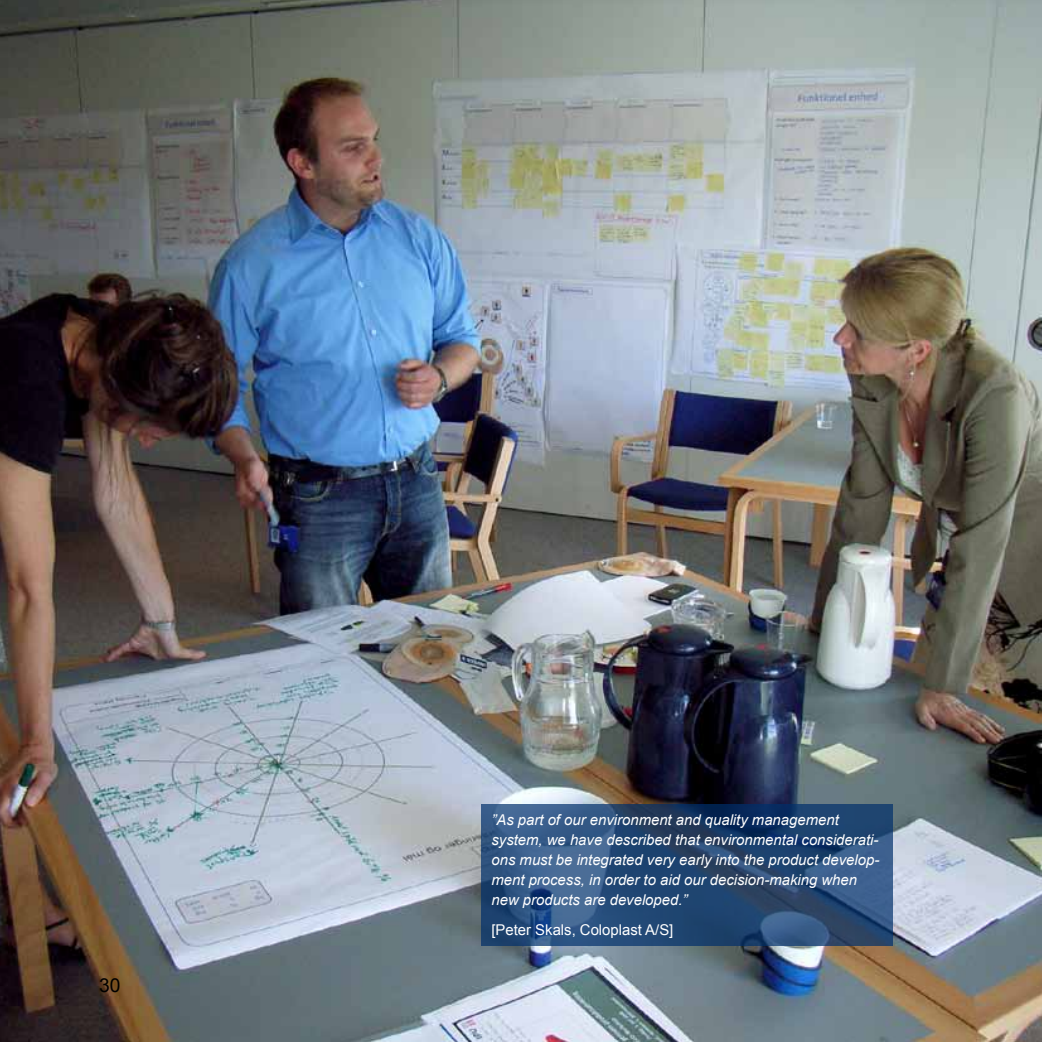
<style>
.page{position:relative;width:1042px;height:1042px;background:#fff}
.page>*{position:absolute;margin:0;border:0;box-sizing:border-box;transform-origin:0 0}
.t1{font:19.25px "Arial";color:#000}
.t2{font:italic 14.88px/20.1px "Arial";color:#fff}
.t3{font:14.88px "Arial";color:#fff}
</style>
<div class="page">
<img style="left:0;top:0;width:1042px;height:1042px">
<svg style="left:481px;top:804px;width:412px;height:142px;background:#284b76"></svg>
<p class="t1" style="left:99px;top:973px;width:23px">30</p>
<p class="t2" style="left:491px;top:809px;width:389px">”As part of our environment and quality management system, we have described that environmental considerati&shy;ons must be integrated very early into the product develop&shy;ment process, in order to aid our decision-making when new products are developed.”</p>
<p class="t3" style="left:491px;top:920px;width:183px">[Peter Skals, Coloplast A/S]</p>
</div>
